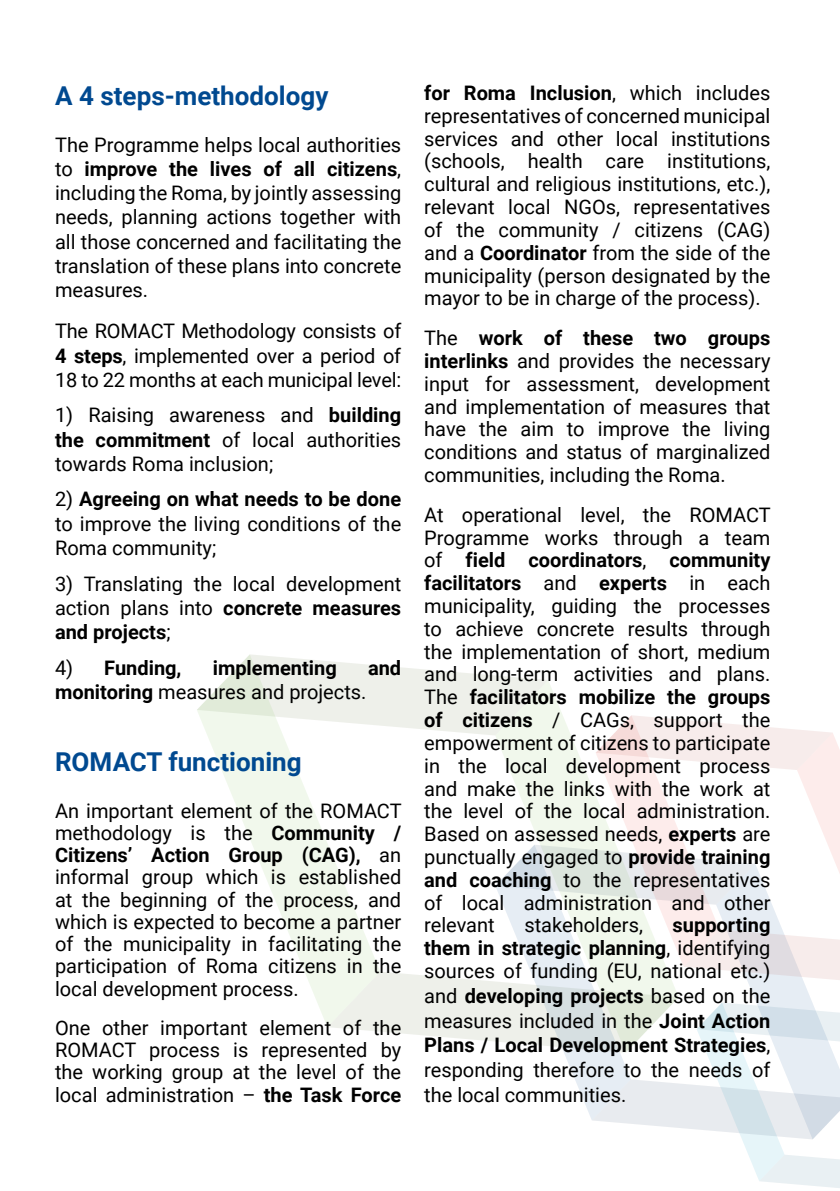
<style>
.page{position:relative;width:840px;height:1191px;background:#fff}
.page>*{position:absolute;margin:0;border:0;box-sizing:border-box;transform-origin:0 0}
.t1{font:700 26px "Roboto";color:#004990}
.t2{font:20px/22.8px "Roboto";color:#000;text-align:justify}
.t3{font:700 20px "Roboto";color:#000}
.s1{font-weight:700}
.s2{font-weight:400}
</style>
<div class="page">
<svg style="left:197px;top:654px;width:643px;height:534px"></svg>
<h1 class="t1" style="left:55px;top:77px;width:275px">A 4 steps-methodology</h1>
<p class="t2" style="left:55px;top:132px;width:347px;line-height:24.2px">The Programme helps local authorities to <span class="s1">improve the lives of all citizens</span>, including the Roma, by jointly assessing needs, planning actions together with all those concerned and facilitating the translation of these plans into concrete measures.</p>
<p class="t2" style="left:55px;top:318px;width:347px;line-height:24.2px">The ROMACT Methodology consists of <span class="s1">4 steps</span>, implemented over a period of 18 to 22 months at each municipal level:</p>
<p class="t2" style="left:55px;top:402px;width:347px;line-height:24.2px">1) Raising awareness and <span class="s1">building the commitment</span> of local authorities towards Roma inclusion;</p>
<p class="t2" style="left:55px;top:486px;width:347px;line-height:24.2px">2) <span class="s1">Agreeing on what needs to be done </span>to improve the living conditions of the Roma community;</p>
<p class="t2" style="left:55px;top:570px;width:347px;line-height:24.2px">3) Translating the local development action plans into <span class="s1">concrete measures and projects</span>;</p>
<p class="t3" style="left:55px;top:653px;width:128px"><span class="s2">4)</span> Funding,</p>
<p class="t3" style="left:212px;top:653px;width:126px">implementing</p>
<p class="t3" style="left:368px;top:653px;width:35px">and</p>
<p class="t2" style="left:55px;top:679px;width:313px"><span class="s1">monitoring</span> measures and projects.</p>
<h1 class="t1" style="left:55px;top:743px;width:248px">ROMACT functioning</h1>
<p class="t2" style="left:55px;top:798px;width:348px;line-height:22.2px">An important element of the ROMACT methodology is the <span class="s1">Community / Citizens’ Action Group (CAG),</span> an informal group which is established at the beginning of the process, and which is expected to become a partner of the municipality in facilitating the participation of Roma citizens in the local development process.</p>
<p class="t2" style="left:55px;top:1016px;width:347px;line-height:22.2px">One other important element of the ROMACT process is represented by the working group at the level of the local administration – <span class="s1">the Task Force</span></p>
<p class="t2" style="left:424px;top:81px;width:347px"><span class="s1">for Roma Inclusion</span>, which includes representatives of concerned municipal services and other local institutions (schools, health care institutions, cultural and religious institutions, etc.), relevant local NGOs, representatives of the community / citizens (CAG) and a <span class="s1">Coordinator</span> from the side of the municipality (person designated by the mayor to be in charge of the process).</p>
<p class="t2" style="left:424px;top:326px;width:347px">The <span class="s1">work of these two groups interlinks</span> and provides the necessary input for assessment, development and implementation of measures that have the aim to improve the living conditions and status of marginalized communities, including the Roma.</p>
<p class="t2" style="left:424px;top:502px;width:348px">At operational level, the ROMACT Programme works through a team of <span class="s1">field coordinators</span>, <span class="s1">community facilitators</span> and <span class="s1">experts</span> in each municipality, guiding the processes to achieve concrete results through the implementation of short, medium and long-term activities and plans.<br>The <span class="s1">facilitators mobilize the groups of citizens</span> / CAGs, support the empowerment of citizens to participate in the local development process and make the links with the work at the level of the local administration.<br>Based on assessed needs, <span class="s1">experts</span> are punctually engaged to <span class="s1">provide training and coaching</span> to the representatives of local administration and other relevant</p>
<p class="t2" style="left:524px;top:913px;width:120px">stakeholders,</p>
<p class="t2" style="left:424px;top:913px;width:347px;text-indent:248px"><span class="s1">supporting them in strategic planning</span>, identifying sources of funding (EU, national etc.)</p>
<p class="t2" style="left:424px;top:982px;width:347px;line-height:24.8px">and <span class="s1">developing projects</span> based on the measures included in the <span class="s1">Joint Action Plans / Local Development Strategies</span>, responding therefore to the needs of the local communities.</p>
</div>
